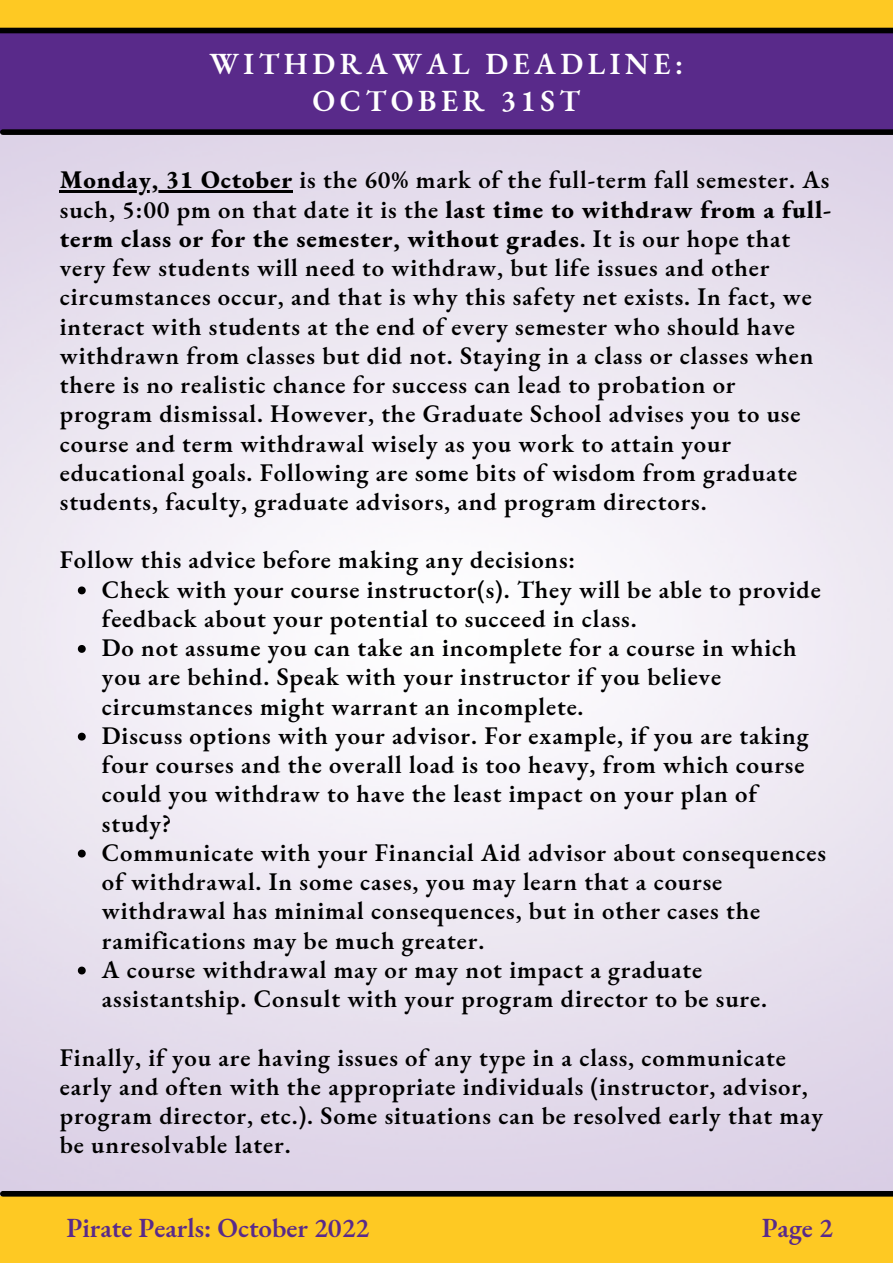
<style>
.page{position:relative;width:893px;height:1264px;background:#fff}
.page>*{position:absolute;margin:0;border:0;box-sizing:border-box;transform-origin:0 0}
.t1{font:600 30px/37.2px "EB Garamond";letter-spacing:.15em;color:#fff;text-align:center}
.t2{font:600 27px "EB Garamond";color:#592a8a}
.t3{font:600 24.75px/29.2px "EB Garamond";letter-spacing:.035em;color:#000}
.s1{font-weight:800}
</style>
<div class="page">
<img style="left:0;top:132px;width:892px;height:1064px">
<svg style="left:78px;top:586px;width:8px;height:8px"></svg>
<svg style="left:78px;top:645px;width:8px;height:8px"></svg>
<svg style="left:78px;top:732px;width:8px;height:8px"></svg>
<svg style="left:78px;top:849px;width:8px;height:8px"></svg>
<svg style="left:78px;top:966px;width:8px;height:8px"></svg>
<hr style="left:60px;top:191px;width:233px;height:2px;background:#000">
<div style="left:0;top:0;width:892px;height:132px;background:#592a8a"></div>
<div style="left:0;top:0;width:892px;height:27px;background:#fec923"></div>
<div style="left:0;top:28px;width:892px;height:5px;background:#000"></div>
<div style="left:3px;top:129px;width:889px;height:6px;background:#000"></div>
<div style="left:0;top:1196px;width:892px;height:66px;background:#fec923"></div>
<div style="left:3px;top:1190px;width:889px;height:6px;background:#000"></div>
<p class="t1" style="left:209px;top:44px;width:475px">WITHDRAWAL DEADLINE:<br>OCTOBER 31ST</p>
<p class="t3" style="left:60px;top:165px;width:772px"><span class="s1">Monday, 31 October</span> is the 60% mark of the full-term fall semester. As such, 5:00 pm on that date it is the <span class="s1">last time to withdraw from a full&shy;term class or for the semester, without grades</span>. It is our hope that very few students will need to withdraw, but life issues and other circumstances occur, and that is why this safety net exists. In fact, we interact with students at the end of every semester who should have withdrawn from classes but did not. Staying in a class or classes when there is no realistic chance for success can lead to probation or program dismissal. However, the Graduate School advises you to use course and term withdrawal wisely as you work to attain your educational goals. Following are some bits of wisdom from graduate students, faculty, graduate advisors, and program directors.</p>
<p class="t3" style="left:60px;top:545px;width:517px">Follow this advice before making any decisions:</p>
<p class="t3" style="left:102px;top:574px;width:725px">Check with your course instructor(s). They will be able to provide feedback about your potential to succeed in class.<br>Do not assume you can take an incomplete for a course in which you are behind. Speak with your instructor if you believe circumstances might warrant an incomplete.<br>Discuss options with your advisor. For example, if you are taking four courses and the overall load is too heavy, from which course could you withdraw to have the least impact on your plan of study?<br>Communicate with your Financial Aid advisor about consequences of withdrawal. In some cases, you may learn that a course withdrawal has minimal consequences, but in other cases the ramifications may be much greater.<br>A course withdrawal may or may not impact a graduate assistantship. Consult with your program director to be sure.</p>
<p class="t3" style="left:60px;top:1042px;width:764px">Finally, if you are having issues of any type in a class, communicate early and often with the appropriate individuals (instructor, advisor, program director, etc.). Some situations can be resolved early that may be unresolvable later.</p>
<p class="t2" style="left:66px;top:1209px;width:304px">Pirate Pearls: October 2022</p>
<p class="t2" style="left:761px;top:1209px;width:73px">Page 2</p>
</div>
